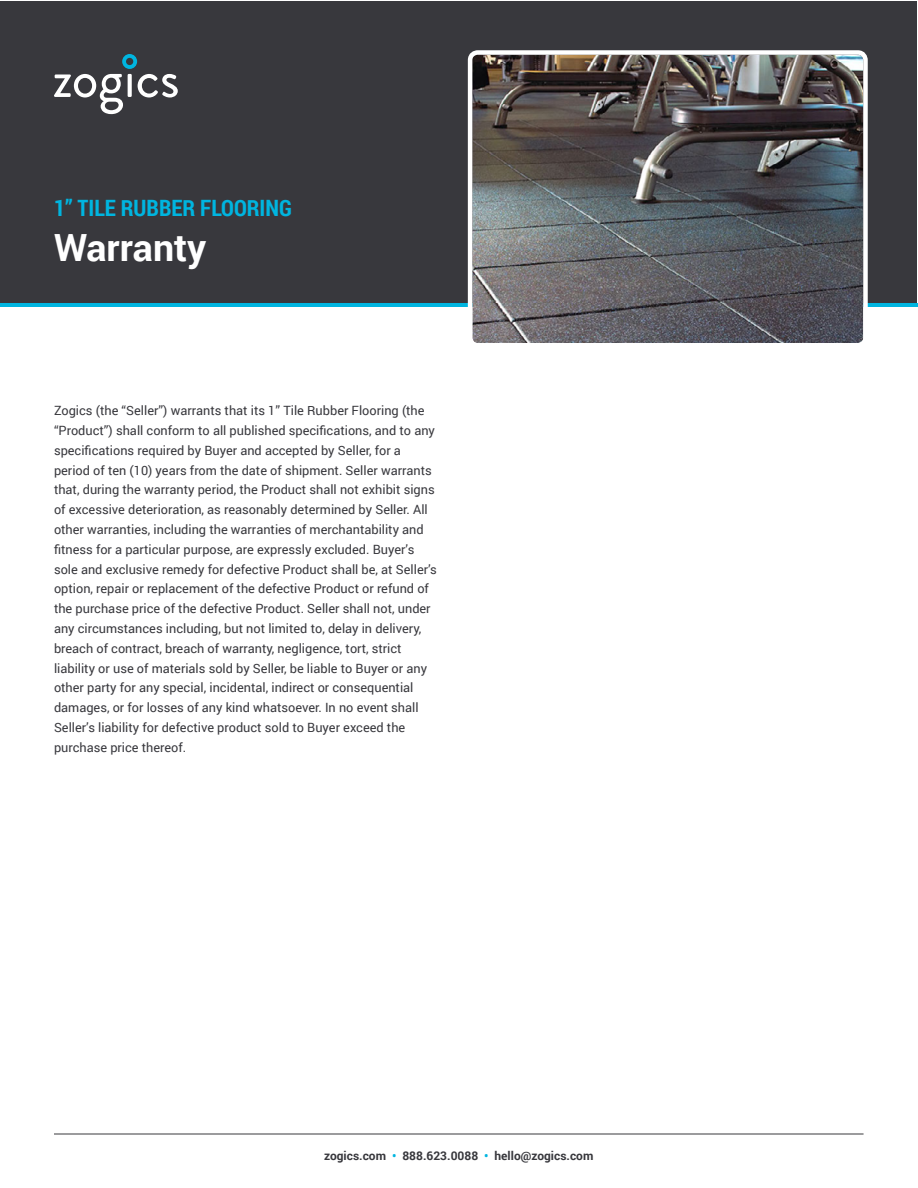
<style>
.page{position:relative;width:918px;height:1188px;background:#fff}
.page>*{position:absolute;margin:0;border:0;box-sizing:border-box;transform-origin:0 0}
.t1{font:700 37.5px "Roboto";color:#fff}
.t2{font:700 22.5px "Roboto Condensed";color:#00b5e0}
.t3{font:12.75px/19.8px "Roboto";color:#38383d}
.t4{font:700 12px "Roboto";color:#38383d}
.s1{color:#00b5e0}
</style>
<div class="page">
<hr style="left:0;top:303px;width:918px;height:4px;background:#00b5e0">
<div style="left:1px;top:1px;width:916px;height:301px;background:#38383d"></div>
<svg style="left:54px;top:54px;width:124px;height:60px"></svg>
<img style="left:473px;top:55px;width:390px;height:288px">
<div style="left:468px;top:50px;width:400px;height:298px;border:4px solid #fff;border-radius:8px"></div>
<hr style="left:54px;top:1134px;width:810px;height:1px;background:#38383d">
<h2 class="t2" style="left:54px;top:192px;width:240px">1” TILE RUBBER FLOORING</h2>
<h1 class="t1" style="left:54px;top:221px;width:154px">Warranty</h1>
<p class="t3" style="left:54px;top:400px;width:384px">Zogics (the “Seller”) warrants that its 1” Tile Rubber Flooring (the “Product”) shall conform to all published specifications, and to any specifications required by Buyer and accepted by Seller, for a period of ten (10) years from the date of shipment. Seller warrants that, during the warranty period, the Product shall not exhibit signs of excessive deterioration, as reasonably determined by Seller. All other warranties, including the warranties of merchantability and fitness for a particular purpose, are expressly excluded. Buyer’s sole and exclusive remedy for defective Product shall be, at Seller’s option, repair or replacement of the defective Product or refund of the purchase price of the defective Product. Seller shall not, under any circumstances including, but not limited to, delay in delivery, breach of contract, breach of warranty, negligence, tort, strict liability or use of materials sold by Seller, be liable to Buyer or any other party for any special, incidental, indirect or consequential damages, or for losses of any kind whatsoever. In no event shall Seller’s liability for defective product sold to Buyer exceed the purchase price thereof.</p>
<p class="t4" style="left:324px;top:1147px;width:271px">zogics.com <span class="s1">•</span> 888.623.0088 <span class="s1">•</span> hello@zogics.com</p>
</div>
